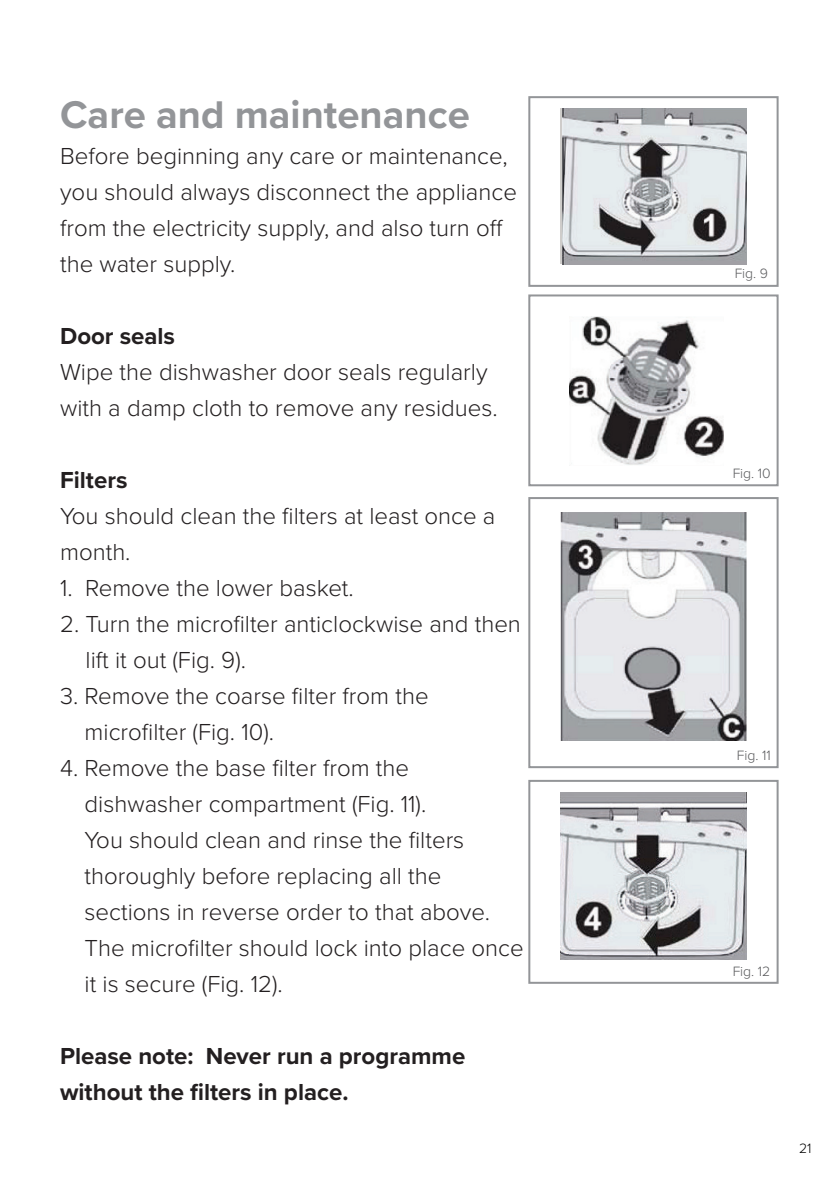
<style>
.page{position:relative;width:840px;height:1191px;background:#fff}
.page>*{position:absolute;margin:0;border:0;box-sizing:border-box;transform-origin:0 0}
.t1{font:700 40px "Proxima Nova";color:#939598}
.t2{font:300 24px/36px "Proxima Nova";color:#231f20}
.t3{font:700 24px/36px "Proxima Nova";color:#231f20}
.t4{font:300 14px "Proxima Nova";color:#57585a}
.t5{font:300 14px "Proxima Nova";color:#000}
</style>
<div class="page">
<div style="left:528px;top:96px;width:250px;height:191px;border:2px solid #939598"></div>
<div style="left:528px;top:294px;width:250px;height:192px;border:2px solid #939598"></div>
<div style="left:528px;top:497px;width:250px;height:271px;border:2px solid #939598"></div>
<img style="left:569px;top:316px;width:154px;height:149px">
<img style="left:560px;top:512px;width:185px;height:229px">
<img style="left:562px;top:108px;width:184px;height:156px">
<div style="left:528px;top:780px;width:250px;height:203px;border:2px solid #939598"></div>
<img style="left:560px;top:793px;width:186px;height:166px">
<p class="t1" style="left:60px;top:85px;width:411px">Care and maintenance</p>
<p class="t2" style="left:60px;top:136px;width:458px">Before beginning any care or maintenance, you should always disconnect the appliance from the electricity supply, and also turn off the water supply.</p>
<p class="t3" style="left:60px;top:317px;width:116px">Door seals</p>
<p class="t2" style="left:60px;top:352px;width:439px">Wipe the dishwasher door seals regularly with a damp cloth to remove any residues.</p>
<p class="t3" style="left:60px;top:461px;width:69px">Filters</p>
<p class="t2" style="left:60px;top:496px;width:436px">You should clean the filters at least once a month.</p>
<p class="t2" style="left:60px;top:568px;width:295px">1. Remove the lower basket.</p>
<p class="t2" style="left:85px;top:604px;width:436px;text-indent:-25px">2. Turn the microfilter anticlockwise and then lift it out (Fig. 9).</p>
<p class="t2" style="left:85px;top:676px;width:345px;text-indent:-25px">3. Remove the coarse filter from the microfilter (Fig. 10).</p>
<p class="t2" style="left:84px;top:748px;width:440px;text-indent:-24px">4. Remove the base filter from the dishwasher compartment (Fig. 11).<br>You should clean and rinse the filters thoroughly before replacing all the sections in reverse order to that above.<br>The microfilter should lock into place once it is secure (Fig. 12).</p>
<p class="t3" style="left:60px;top:1037px;width:406px">Please note: Never run a programme without the filters in place.</p>
<p class="t4" style="left:734px;top:263px;width:35px">Fig. 9</p>
<p class="t4" style="left:732px;top:462px;width:40px">Fig. 10</p>
<p class="t4" style="left:736px;top:745px;width:35px">Fig. 11</p>
<p class="t4" style="left:732px;top:961px;width:39px">Fig. 12</p>
<p class="t5" style="left:798px;top:1137px;width:14px">21</p>
</div>
